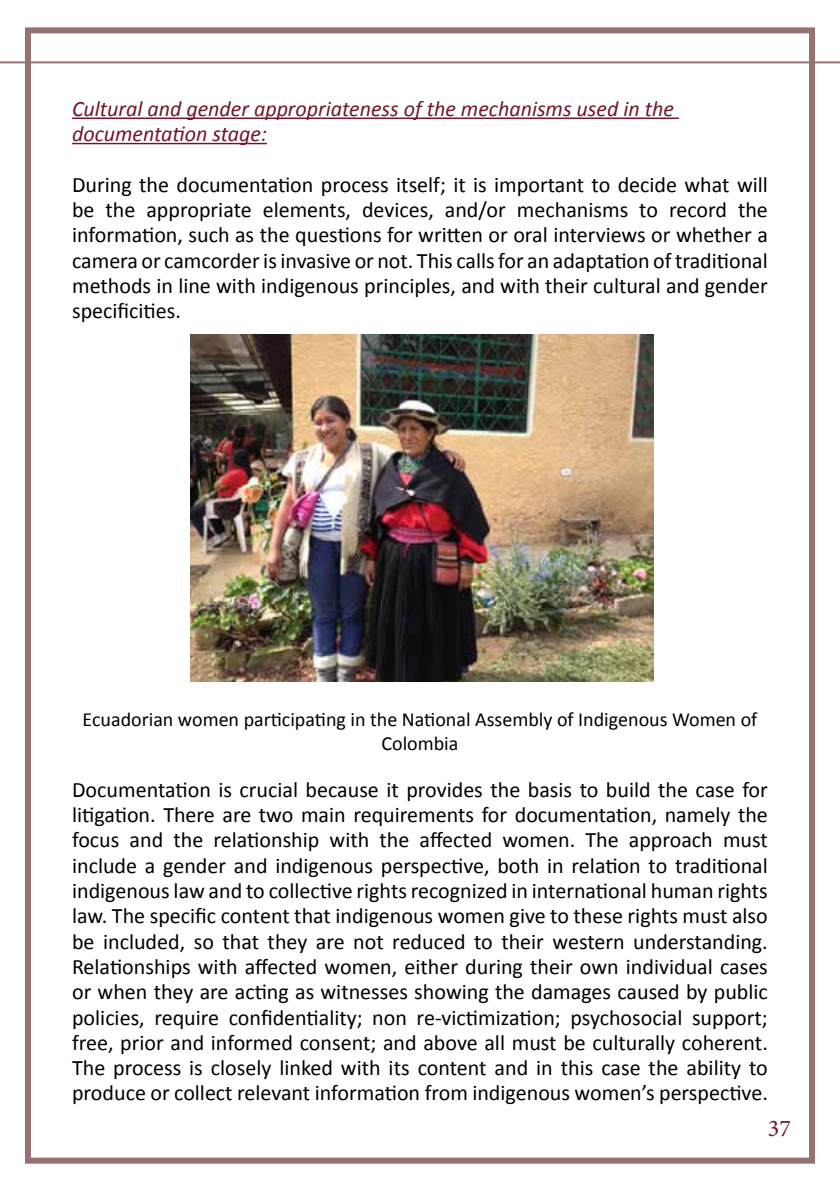
<style>
.page{position:relative;width:840px;height:1191px;background:#fff}
.page>*{position:absolute;margin:0;border:0;box-sizing:border-box;transform-origin:0 0}
.t1{font:24px "Minion Pro";color:#71152a}
.t2{font:22px/25.4px "Calibri";color:#000;text-align:justify}
.t3{font:italic 22px/25.4px "Calibri";color:#71152a}
.t4{font:20px/24px "Calibri";color:#000;text-align:center}
</style>
<div class="page">
<hr style="left:0;top:61px;width:839px;height:2px;background:#947271">
<div style="left:25px;top:27px;width:789px;height:1136px;border:6px solid #947271"></div>
<hr style="left:72px;top:117px;width:606px;height:2px;background:#71152a">
<hr style="left:72px;top:143px;width:195px;height:1px;background:#71152a">
<img style="left:191px;top:334px;width:462px;height:347px">
<p class="t3" style="left:72px;top:95px;width:603px">Cultural and gender appropriateness of the mechanisms used in the documentation stage:</p>
<p class="t2" style="left:72px;top:172px;width:697px">During the documentation process itself; it is important to decide what will be the appropriate elements, devices, and/or mechanisms to record the information, such as the questions for written or oral interviews or whether a camera or camcorder is invasive or not. This calls for an adaptation of traditional methods in line with indigenous principles, and with their cultural and gender specificities.</p>
<p class="t4" style="left:83px;top:707px;width:675px">Ecuadorian women participating in the National Assembly of Indigenous Women of<br>Colombia</p>
<p class="t2" style="left:72px;top:776px;width:697px">Documentation is crucial because it provides the basis to build the case for litigation. There are two main requirements for documentation, namely the focus and the relationship with the affected women. The approach must include a gender and indigenous perspective, both in relation to traditional indigenous law and to collective rights recognized in international human rights law. The specific content that indigenous women give to these rights must also be included, so that they are not reduced to their western understanding.<br>Relationships with affected women, either during their own individual cases or when they are acting as witnesses showing the damages caused by public policies, require confidentiality; non re-victimization; psychosocial support; free, prior and informed consent; and above all must be culturally coherent.<br>The process is closely linked with its content and in this case the ability to produce or collect relevant information from indigenous women’s perspective.</p>
<p class="t1" style="left:767px;top:1112px;width:25px">37</p>
</div>
